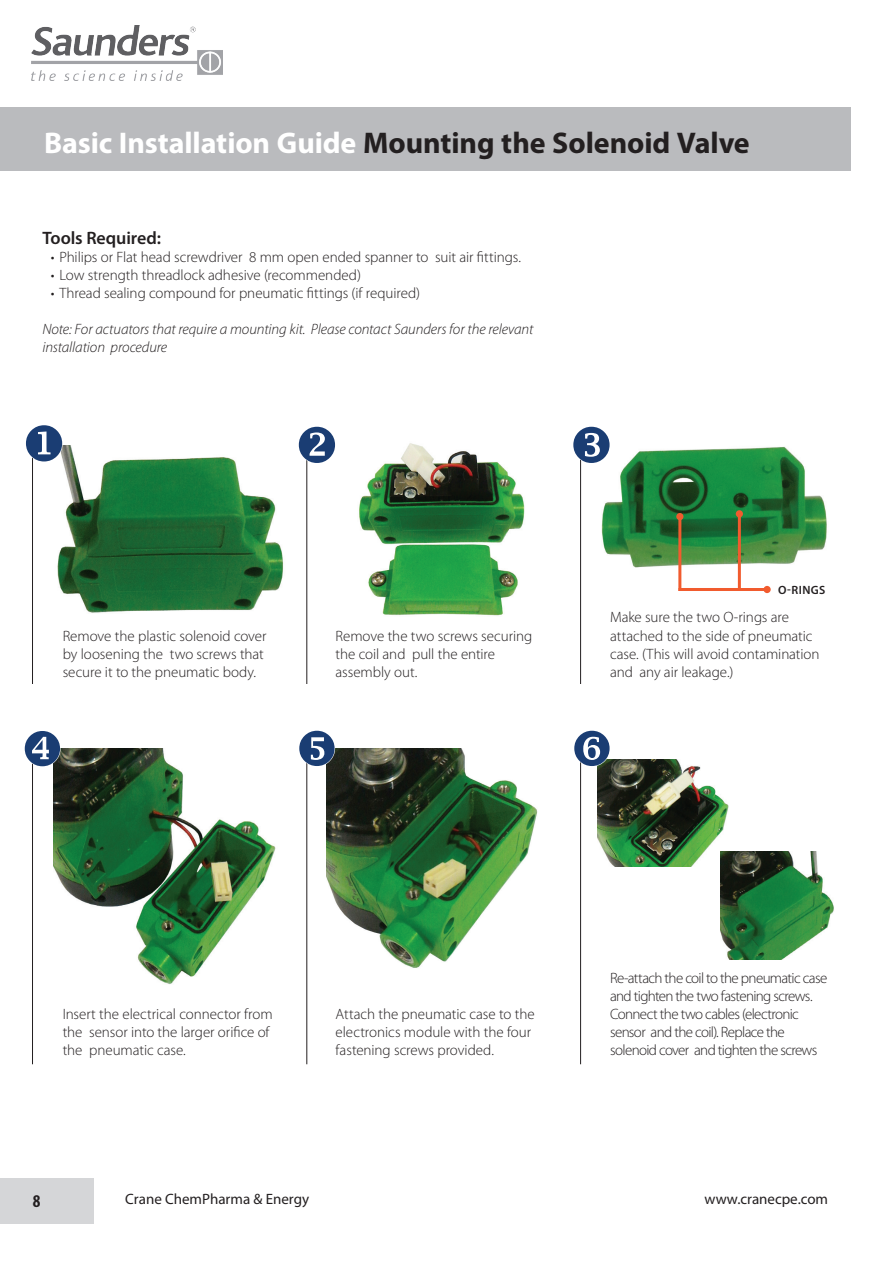
<style>
.page{position:relative;width:893px;height:1263px;background:#fff}
.page>*{position:absolute;margin:0;border:0;box-sizing:border-box;transform-origin:0 0}
.t1{font:700 30px "Myriad Pro";letter-spacing:-.005em;color:#231f20}
.t2{font:600 18px "Myriad Pro";letter-spacing:-.005em;color:#231f20}
.t3{font:700 condensed 18px "Myriad Pro";color:#231f20}
.t4{font:300 15px/18px "Myriad Pro";letter-spacing:-.005em;color:#231f20}
.t5{font:300 15px/18px "Myriad Pro";letter-spacing:-.045em;color:#231f20}
.t6{font:italic 300 15px/18px "Myriad Pro";letter-spacing:-.005em;color:#231f20}
.t7{font:15px "Myriad Pro";color:#231f20}
.t8{font:600 12px "Myriad Pro";letter-spacing:.03em;color:#231f20}
.s1{color:#fff}
</style>
<div class="page">
<img style="left:31px;top:26px;width:192px;height:54px">
<div style="left:0;top:107px;width:850px;height:64px;background:#babbbe"></div>
<div style="left:0;top:1178px;width:94px;height:45px;background:#d5d6d8"></div>
<img style="left:597px;top:759px;width:132px;height:108px">
<img style="left:721px;top:852px;width:113px;height:107px">
<hr style="left:32px;top:748px;width:1px;height:316px;background:#231f20">
<hr style="left:306px;top:748px;width:1px;height:316px;background:#231f20">
<hr style="left:580px;top:748px;width:1px;height:316px;background:#231f20">
<img style="left:601px;top:447px;width:226px;height:121px">
<img style="left:359px;top:443px;width:166px;height:173px">
<img style="left:57px;top:445px;width:226px;height:168px">
<svg style="left:677px;top:511px;width:65px;height:77px"></svg>
<div style="left:676px;top:513px;width:7px;height:7px;background:#f15b2e;border-radius:50%"></div>
<div style="left:736px;top:510px;width:7px;height:7px;background:#f15b2e;border-radius:50%"></div>
<hr style="left:678px;top:588px;width:89px;height:3px;background:#f15b2e">
<div style="left:763px;top:586px;width:8px;height:7px;background:#f15b2e;border-radius:50%"></div>
<hr style="left:32px;top:451px;width:1px;height:233px;background:#231f20">
<hr style="left:306px;top:451px;width:1px;height:233px;background:#231f20">
<hr style="left:580px;top:451px;width:1px;height:233px;background:#231f20">
<svg style="left:26px;top:425px;width:37px;height:37px"></svg>
<svg style="left:298px;top:426px;width:37px;height:37px"></svg>
<svg style="left:573px;top:426px;width:37px;height:37px"></svg>
<img style="left:54px;top:749px;width:222px;height:235px">
<img style="left:326px;top:749px;width:212px;height:219px">
<svg style="left:24px;top:731px;width:37px;height:36px"></svg>
<svg style="left:299px;top:730px;width:36px;height:36px"></svg>
<svg style="left:574px;top:730px;width:36px;height:36px"></svg>
<h1 class="t1" style="left:44px;top:126px;width:707px"><span class="s1">Basic Installation Guide</span> Mounting the Solenoid Valve</h1>
<p class="t2" style="left:42px;top:228px;width:120px">Tools Required:</p>
<p class="t4" style="left:51px;top:249px;width:472px">• Philips or Flat head screwdriver 8 mm open ended spanner to suit air fittings.</p>
<p class="t4" style="left:51px;top:267px;width:312px">• Low strength threadlock adhesive (recommended)</p>
<p class="t4" style="left:51px;top:285px;width:371px">• Thread sealing compound for pneumatic fittings (if required)</p>
<p class="t6" style="left:42px;top:321px;width:493px">Note: For actuators that require a mounting kit. Please contact Saunders for the relevant installation procedure</p>
<p class="t4" style="left:63px;top:627px;width:205px">Remove the plastic solenoid cover by loosening the two screws that secure it to the pneumatic body.</p>
<p class="t4" style="left:336px;top:627px;width:198px">Remove the two screws securing the coil and pull the entire assembly out.</p>
<p class="t8" style="left:778px;top:583px;width:49px">O-RINGS</p>
<p class="t4" style="left:610px;top:609px;width:211px">Make sure the two O-rings are attached to the side of pneumatic case. (This will avoid contamination and any air leakage.)</p>
<p class="t4" style="left:63px;top:1005px;width:212px">Insert the electrical connector from the sensor into the larger orifice of the pneumatic case.</p>
<p class="t4" style="left:336px;top:1005px;width:201px">Attach the pneumatic case to the electronics module with the four fastening screws provided.</p>
<p class="t5" style="left:610px;top:969px;width:219px">Re-attach the coil to the pneumatic case and tighten the two fastening screws.<br>Connect the two cables (electronic sensor and the coil). Replace the solenoid cover and tighten the screws</p>
<p class="t3" style="left:33px;top:1191px;width:9px">8</p>
<p class="t7" style="left:125px;top:1191px;width:185px">Crane ChemPharma &amp; Energy</p>
<p class="t7" style="left:704px;top:1191px;width:125px">www.cranecpe.com</p>
</div>
